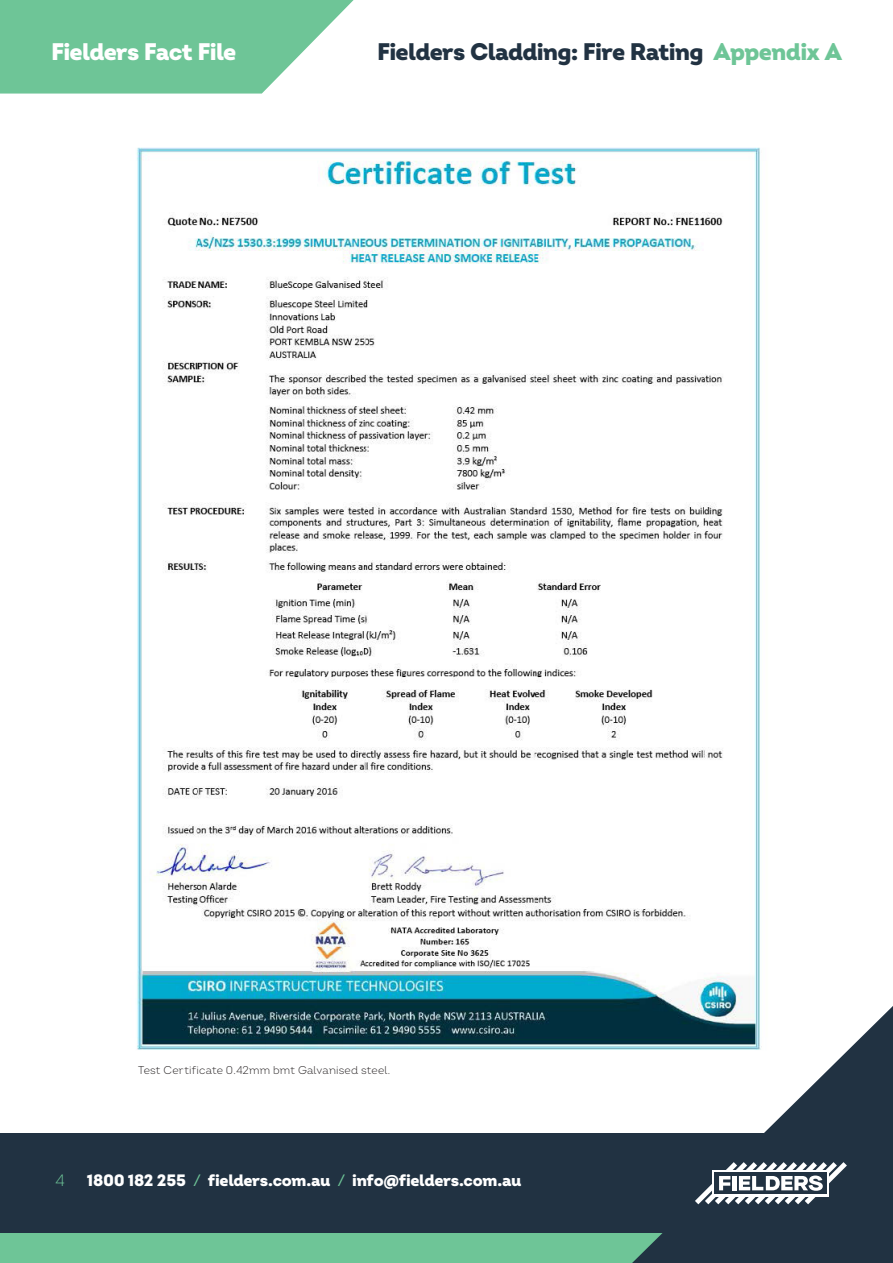
<style>
.page{position:relative;width:893px;height:1263px;background:#fff}
.page>*{position:absolute;margin:0;border:0;box-sizing:border-box;transform-origin:0 0}
.t1{font:900 24px "Intro";letter-spacing:-.025em;color:#213242}
.t2{font:900 24px "Intro";letter-spacing:-.03em;color:#fff}
.t3{font:900 16.5px "Intro";letter-spacing:-.015em;color:#fff}
.t4{font:300 16.5px "Intro";color:#6ec597}
.Fineprint{font:300 11.25px "Intro";letter-spacing:.015em;color:#231f20}
.s1{color:#6ec597}
.s2{font-weight:400;color:#6ec597}
</style>
<div class="page">
<svg style="left:0;top:0;width:354px;height:94px;background:#81cca4"></svg>
<img style="left:137px;top:147px;width:623px;height:903px">
<div style="left:0;top:1211px;width:671px;height:52px;background:#6ec597"></div>
<div style="left:0;top:1133px;width:893px;height:100px;background:#213242"></div>
<svg style="left:619px;top:993px;width:274px;height:270px;fill:#213242"></svg>
<svg style="left:695px;top:1162px;width:152px;height:42px"></svg>
<p class="t2" style="left:51px;top:36px;width:187px">Fielders Fact File</p>
<p class="t1" style="left:377px;top:36px;width:466px">Fielders Cladding: Fire Rating <span class="s1">Appendix A</span></p>
<p class="Fineprint" style="left:138px;top:1063px;width:254px">Test Certificate 0.42mm bmt Galvanised steel.</p>
<p class="t4" style="left:55px;top:1170px;width:11px">4</p>
<p class="t3" style="left:87px;top:1169px;width:436px">1800 182 255 <span class="s2">/</span> fielders.com.au <span class="s2">/</span> info@fielders.com.au</p>
</div>
